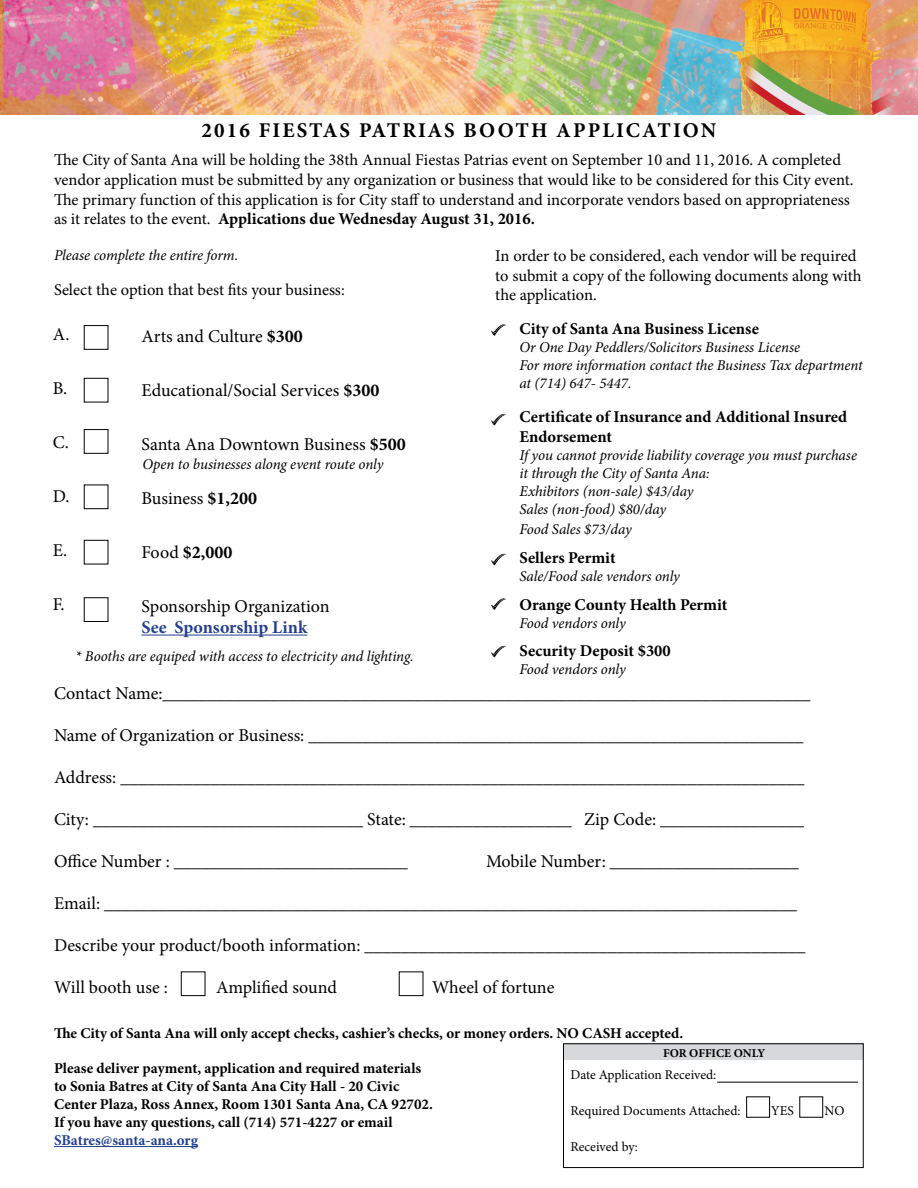
<style>
.page{position:relative;width:918px;height:1188px;background:#fff}
.page>*{position:absolute;margin:0;border:0;box-sizing:border-box;transform-origin:0 0}
.t1{font:700 21px "Minion Pro";letter-spacing:.1em;color:#000}
.t2{font:18px "Minion Pro";color:#000}
.t3{font:700 18px "Minion Pro";color:#25408f}
.t4{font:700 18px "Minion Pro";color:#000}
.t5{font:16.5px/19.8px "Minion Pro";color:#000}
.t6{font:700 16.5px/19.8px "Minion Pro";color:#000}
.t7{font:italic 15px/18px "Minion Pro";letter-spacing:-.01em;color:#000}
.t8{font:700 15px/18px "Minion Pro";color:#000}
.t9{font:700 15px "Minion Pro";letter-spacing:-.005em;color:#25408f}
.t10{font:13.5px "Minion Pro";color:#000}
.t11{font:700 12px "Minion Pro";letter-spacing:-.005em;color:#000}
.s1{font-weight:700}
.s2{font-weight:400}
</style>
<div class="page">
<div style="left:564px;top:1043px;width:300px;height:17px;background:#d7d8da"></div>
<hr style="left:141px;top:635px;width:166px;height:1px;background:#25408f">
<div style="left:84px;top:325px;width:24px;height:25px;border:1px solid #000"></div>
<div style="left:84px;top:597px;width:24px;height:25px;border:1px solid #000"></div>
<div style="left:84px;top:429px;width:24px;height:25px;border:1px solid #000"></div>
<img style="left:0;top:0;width:918px;height:114px">
<div style="left:563px;top:1043px;width:301px;height:125px;border:1px solid #000"></div>
<svg style="left:491px;top:646px;width:15px;height:11px"></svg>
<svg style="left:491px;top:598px;width:15px;height:12px"></svg>
<svg style="left:491px;top:554px;width:15px;height:11px"></svg>
<svg style="left:491px;top:414px;width:15px;height:12px"></svg>
<svg style="left:491px;top:324px;width:15px;height:12px"></svg>
<div style="left:746px;top:1097px;width:24px;height:20px;border:1px solid #000"></div>
<div style="left:181px;top:971px;width:24px;height:25px;border:1px solid #000"></div>
<hr style="left:717px;top:1082px;width:141px;height:1px;background:#000">
<hr style="left:54px;top:1146px;width:144px;height:1px;background:#25408f">
<p class="t1" style="left:202px;top:115px;width:516px">2016 FIESTAS PATRIAS BOOTH APPLICATION</p>
<p class="t5" style="left:54px;top:150px;width:801px">The City of Santa Ana will be holding the 38th Annual Fiestas Patrias event on September 10 and 11, 2016. A completed vendor application must be submitted by any organization or business that would like to be considered for this City event.<br>The primary function of this application is for City staff to understand and incorporate vendors based on appropriateness as it relates to the event. <span class="s1">Applications due Wednesday August 31, 2016.</span></p>
<p class="t5" style="left:495px;top:246px;width:368px">In order to be considered, each vendor will be required to submit a copy of the following documents along with the application.</p>
<p class="t7" style="left:54px;top:246px;width:186px">Please complete the entire form.</p>
<p class="t5" style="left:54px;top:280px;width:292px">Select the option that best fits your business:</p>
<p class="t2" style="left:53px;top:322px;width:18px">A.</p>
<p class="t2" style="left:53px;top:376px;width:16px">B.</p>
<p class="t2" style="left:141px;top:324px;width:163px">Arts and Culture <span class="s1">$300</span></p>
<p class="t2" style="left:141px;top:378px;width:240px">Educational/Social Services <span class="s1">$300</span></p>
<p class="t2" style="left:53px;top:430px;width:18px">C.</p>
<p class="t2" style="left:53px;top:484px;width:18px">D.</p>
<p class="t2" style="left:53px;top:538px;width:16px">E.</p>
<p class="t2" style="left:53px;top:592px;width:13px">F.</p>
<p class="t2" style="left:141px;top:432px;width:266px">Santa Ana Downtown Business <span class="s1">$500</span></p>
<p class="t7" style="left:143px;top:455px;width:242px">Open to businesses along event route only</p>
<p class="t2" style="left:141px;top:486px;width:117px">Business <span class="s1">$1,200</span></p>
<p class="t4" style="left:141px;top:539px;width:93px"><span class="s2">Food</span> $2,000</p>
<p class="t2" style="left:141px;top:594px;width:190px">Sponsorship Organization</p>
<p class="t3" style="left:141px;top:615px;width:167px">See Sponsorship Link</p>
<p class="t7" style="left:76px;top:647px;width:340px">* Booths are equiped with access to electricity and lighting.</p>
<p class="t6" style="left:519px;top:319px;width:241px">City of Santa Ana Business License</p>
<p class="t7" style="left:519px;top:338px;width:345px">Or One Day Peddlers/Solicitors Business License<br>For more information contact the Business Tax department at (714) 647- 5447.</p>
<p class="t6" style="left:519px;top:407px;width:329px">Certificate of Insurance and Additional Insured<br>Endorsement</p>
<p class="t7" style="left:519px;top:446px;width:339px">If you cannot provide liability coverage you must purchase it through the City of Santa Ana:<br>Exhibitors (non-sale) $43/day<br>Sales (non-food) $80/day</p>
<p class="t7" style="left:519px;top:520px;width:114px">Food Sales $73/day</p>
<p class="t6" style="left:519px;top:547px;width:98px">Sellers Permit</p>
<p class="t7" style="left:519px;top:567px;width:162px">Sale/Food sale vendors only</p>
<p class="t6" style="left:519px;top:594px;width:210px">Orange County Health Permit</p>
<p class="t7" style="left:519px;top:614px;width:108px">Food vendors only</p>
<p class="t6" style="left:519px;top:641px;width:153px">Security Deposit $300</p>
<p class="t7" style="left:519px;top:661px;width:108px">Food vendors only</p>
<p class="t2" style="left:54px;top:681px;width:758px">Contact Name:________________________________________________________________________</p>
<p class="t2" style="left:54px;top:723px;width:751px">Name of Organization or Business: _______________________________________________________</p>
<p class="t2" style="left:54px;top:765px;width:752px">Address: ____________________________________________________________________________</p>
<p class="t2" style="left:54px;top:807px;width:752px">City: ______________________________ State: __________________ Zip Code: ________________</p>
<p class="t2" style="left:54px;top:849px;width:355px">Office Number : __________________________</p>
<p class="t2" style="left:486px;top:849px;width:314px">Mobile Number: _____________________</p>
<p class="t2" style="left:54px;top:891px;width:745px">Email: _____________________________________________________________________________</p>
<p class="t2" style="left:54px;top:933px;width:753px">Describe your product/booth information: _________________________________________________</p>
<p class="t2" style="left:54px;top:975px;width:116px">Will booth use :</p>
<p class="t2" style="left:216px;top:975px;width:122px">Amplified sound</p>
<p class="t2" style="left:432px;top:975px;width:124px">Wheel of fortune</p>
<p class="t8" style="left:54px;top:1024px;width:631px">The City of Santa Ana will only accept checks, cashier’s checks, or money orders. NO CASH accepted.</p>
<p class="t8" style="left:54px;top:1059px;width:380px">Please deliver payment, application and required materials to Sonia Batres at City of Santa Ana City Hall - 20 Civic Center Plaza, Ross Annex, Room 1301 Santa Ana, CA 92702.<br>If you have any questions, call (714) 571-4227 or email</p>
<p class="t9" style="left:54px;top:1130px;width:146px">SBatres@santa-ana.org</p>
<p class="t11" style="left:663px;top:1045px;width:104px">FOR OFFICE ONLY</p>
<p class="t10" style="left:570px;top:1066px;width:147px">Date Application Received:</p>
<p class="t10" style="left:570px;top:1102px;width:172px">Required Documents Attached:</p>
<p class="t10" style="left:771px;top:1102px;width:24px">YES</p>
<p class="t10" style="left:825px;top:1102px;width:22px">NO</p>
<p class="t10" style="left:570px;top:1138px;width:69px">Received by:</p>
</div>
